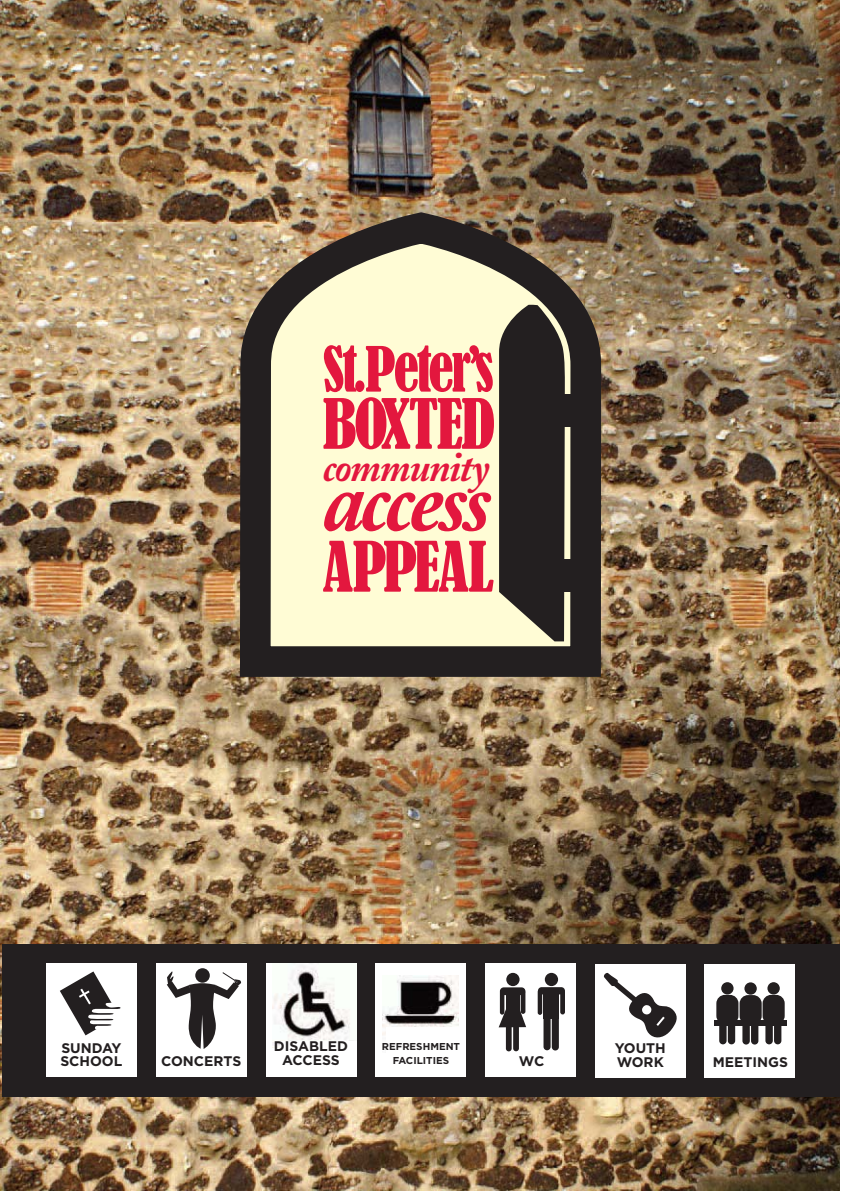
<style>
.page{position:relative;width:841px;height:1191px;background:#fff}
.page>*{position:absolute;margin:0;border:0;box-sizing:border-box;transform-origin:0 0}
.t1{font:89px "Adobe Caslon Bold Italic+OEIVKL";letter-spacing:-.05em;color:#e3173e}
.t2{font:64.6px "Bernard MT Condensed+TVWDLP";letter-spacing:-.025em;color:#e3173e}
.t3{font:64.4px "Bernard MT Condensed+TVWDLP";letter-spacing:-.04em;color:#e3173e}
.t4{font:58px "Bernard MT Condensed+TVWDLP";letter-spacing:-.045em;color:#e3173e}
.t5{font:41.2px "Adobe Caslon Bold Italic+OEIVKL";letter-spacing:-.035em;color:#e3173e}
.t6{font:700 14px/13.6px "Gotham";color:#231f20}
.t7{font:700 10px/13.6px "Gotham";color:#231f20;text-align:center}
</style>
<div class="page">
<img style="left:1px;top:0;width:838px;height:1191px">
<div style="left:2px;top:944px;width:837px;height:152px;background:#231f20"></div>
<svg style="left:239px;top:212px;width:361px;height:465px"></svg>
<svg style="left:499px;top:305px;width:65px;height:336px"></svg>
<div style="left:562px;top:394px;width:13px;height:33px;background:#231f20"></div>
<div style="left:563px;top:560px;width:11px;height:32px;background:#231f20"></div>
<div style="left:46px;top:963px;width:91px;height:114px;background:#fff"></div>
<div style="left:156px;top:963px;width:90px;height:114px;background:#fff"></div>
<div style="left:265px;top:963px;width:91px;height:114px;background:#fff"></div>
<img style="left:272px;top:963px;width:78px;height:84px">
<div style="left:375px;top:963px;width:91px;height:114px;background:#fff"></div>
<img style="left:382px;top:975px;width:76px;height:75px">
<div style="left:484px;top:963px;width:91px;height:114px;background:#fff"></div>
<div style="left:386px;top:1027px;width:76px;height:38px;background:#fff"></div>
<div style="left:280px;top:1040px;width:77px;height:29px;background:#fff"></div>
<svg style="left:60px;top:971px;width:61px;height:64px"></svg>
<div style="left:594px;top:963px;width:91px;height:114px;background:#fff"></div>
<div style="left:704px;top:963px;width:91px;height:114px;background:#fff"></div>
<svg style="left:195px;top:968px;width:15px;height:14px"></svg>
<svg style="left:167px;top:971px;width:74px;height:78px"></svg>
<div style="left:506px;top:973px;width:13px;height:13px;background:#231f20;border-radius:50%"></div>
<div style="left:544px;top:973px;width:14px;height:13px;background:#231f20;border-radius:50%"></div>
<div style="left:739px;top:995px;width:22px;height:29px;background:#231f20;border-radius:9px"></div>
<div style="left:742px;top:1020px;width:7px;height:24px;background:#231f20;border-radius:4px"></div>
<div style="left:750px;top:1020px;width:8px;height:24px;background:#231f20;border-radius:4px"></div>
<div style="left:744px;top:982px;width:12px;height:12px;background:#231f20;border-radius:50%"></div>
<div style="left:716px;top:995px;width:22px;height:29px;background:#231f20;border-radius:9px"></div>
<svg style="left:718px;top:1019px;width:8px;height:25px"></svg>
<div style="left:727px;top:1019px;width:7px;height:25px;background:#231f20;border-radius:4px"></div>
<div style="left:721px;top:982px;width:12px;height:12px;background:#231f20;border-radius:50%"></div>
<div style="left:762px;top:995px;width:22px;height:29px;background:#231f20;border-radius:9px"></div>
<div style="left:765px;top:1019px;width:7px;height:25px;background:#231f20;border-radius:4px"></div>
<div style="left:773px;top:1019px;width:8px;height:25px;background:#231f20;border-radius:4px"></div>
<div style="left:767px;top:982px;width:12px;height:12px;background:#231f20;border-radius:50%"></div>
<div style="left:499px;top:987px;width:26px;height:8px;background:#231f20;border-radius:4px"></div>
<svg style="left:498px;top:1008px;width:28px;height:19px"></svg>
<div style="left:499px;top:990px;width:5px;height:24px;background:#231f20;border-radius:2px"></div>
<div style="left:537px;top:989px;width:5px;height:25px;background:#231f20;border-radius:2px"></div>
<div style="left:520px;top:990px;width:5px;height:24px;background:#231f20;border-radius:2px"></div>
<svg style="left:560px;top:989px;width:4px;height:25px"></svg>
<div style="left:505px;top:992px;width:14px;height:23px;background:#231f20"></div>
<div style="left:505px;top:1024px;width:6px;height:27px;background:#231f20;border-radius:3px"></div>
<div style="left:513px;top:1024px;width:5px;height:27px;background:#231f20;border-radius:3px"></div>
<div style="left:551px;top:1006px;width:7px;height:44px;background:#231f20;border-radius:4px"></div>
<div style="left:543px;top:1005px;width:7px;height:45px;background:#231f20;border-radius:4px"></div>
<div style="left:537px;top:987px;width:27px;height:7px;background:#231f20;border-radius:4px"></div>
<div style="left:543px;top:992px;width:15px;height:26px;background:#231f20"></div>
<div style="left:713px;top:1020px;width:73px;height:5px;background:#231f20"></div>
<svg style="left:603px;top:972px;width:74px;height:66px"></svg>
<h3 class="t4" style="left:322px;top:338px;width:172px">St.Peter’s</h3>
<h3 class="t3" style="left:322px;top:389px;width:174px">BOXTED</h3>
<h3 class="t5" style="left:322px;top:444px;width:169px">community</h3>
<h1 class="t1" style="left:322px;top:450px;width:170px">access</h1>
<h2 class="t2" style="left:322px;top:531px;width:172px">APPEAL</h2>
<p class="t6" style="left:60px;top:1042px;width:63px">SUNDAY<br>SCHOOL</p>
<p class="t6" style="left:161px;top:1055px;width:82px">CONCERTS</p>
<p class="t6" style="left:274px;top:1041px;width:76px;text-align:center">DISABLED<br>ACCESS</p>
<p class="t7" style="left:381px;top:1040px;width:80px">REFRESHMENT<br>FACILITIES</p>
<p class="t6" style="left:518px;top:1055px;width:27px">WC</p>
<p class="t6" style="left:614px;top:1043px;width:53px">YOUTH<br>WORK</p>
<p class="t6" style="left:712px;top:1057px;width:77px">MEETINGS</p>
</div>
